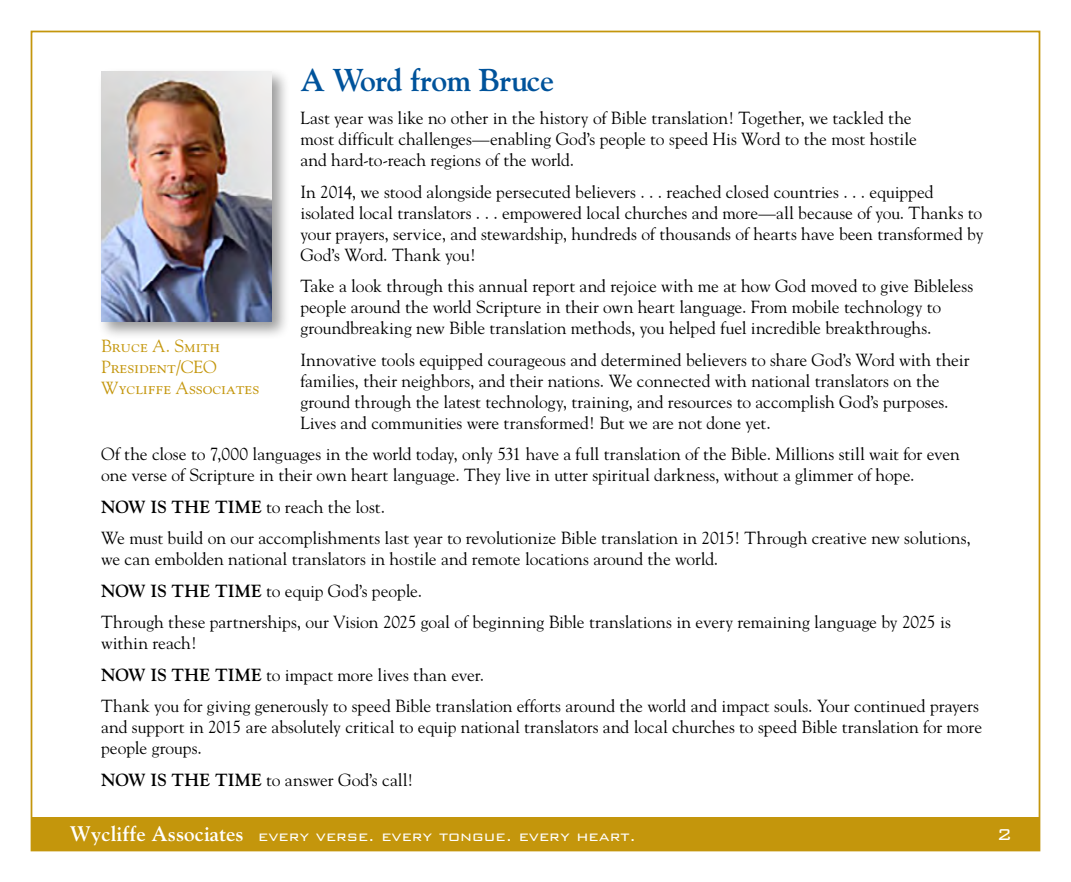
<style>
.page{position:relative;width:1071px;height:882px;background:#fff}
.page>*{position:absolute;margin:0;border:0;box-sizing:border-box;transform-origin:0 0}
.t1{font:31.5px "Goudy Bold Os F";letter-spacing:-.02em;color:#00539b}
.t2{font:300 21px "Bank Gothic BT";color:#fff}
.t3{font:17.5px/21px "Goudy";letter-spacing:-.005em;color:#000}
.t4{font:300 17.5px "Bank Gothic BT";color:#fff}
.t5{font:17.5px/21px "Goudy SC";color:#c4960c}
.s1{font-weight:700}
.s2{font-family:"Goudy";font-weight:700;font-size:21px}
</style>
<div class="page">
<div style="left:97px;top:68px;width:193px;height:273px;background:#000;opacity:.4"></div>
<img style="left:101px;top:72px;width:170px;height:249px">
<div style="left:32px;top:817px;width:1008px;height:33px;background:#c4960c"></div>
<h1 class="t1" style="left:300px;top:60px;width:255px">A Word from Bruce</h1>
<p class="t3" style="left:300px;top:107px;width:618px">Last year was like no other in the history of Bible translation! Together, we tackled the most difficult challenges—enabling God’s people to speed His Word to the most hostile and hard-to-reach regions of the world.</p>
<p class="t3" style="left:300px;top:180px;width:685px">In 2014, we stood alongside persecuted believers . . . reached closed countries . . . equipped isolated local translators . . . empowered local churches and more—all because of you. Thanks to your prayers, service, and stewardship, hundreds of thousands of hearts have been transformed by God’s Word. Thank you!</p>
<p class="t3" style="left:300px;top:275px;width:674px">Take a look through this annual report and rejoice with me at how God moved to give Bibleless people around the world Scripture in their own heart language. From mobile technology to groundbreaking new Bible translation methods, you helped fuel incredible breakthroughs.</p>
<p class="t3" style="left:300px;top:348px;width:671px">Innovative tools equipped courageous and determined believers to share God’s Word with their families, their neighbors, and their nations. We connected with national translators on the ground through the latest technology, training, and resources to accomplish God’s purposes.<br>Lives and communities were transformed! But we are not done yet.</p>
<p class="t3" style="left:101px;top:443px;width:860px">Of the close to 7,000 languages in the world today, only 531 have a full translation of the Bible. Millions still wait for even one verse of Scripture in their own heart language. They live in utter spiritual darkness, without a glimmer of hope.</p>
<p class="t3" style="left:101px;top:490px;width:871px;line-height:31.5px"><span class="s1">NOW IS THE TIME</span> to reach the lost.<br>We must build on our accomplishments last year to revolutionize Bible translation in 2015! Through creative new solutions,</p>
<p class="t3" style="left:101px;top:543px;width:851px;line-height:31.5px">we can embolden national translators in hostile and remote locations around the world.<br><span class="s1">NOW IS THE TIME</span> to equip God’s people.<br>Through these partnerships, our Vision 2025 goal of beginning Bible translations in every remaining language by 2025 is</p>
<p class="t3" style="left:101px;top:627px;width:879px;line-height:31.5px">within reach!<br><span class="s1">NOW IS THE TIME</span> to impact more lives than ever.<br>Thank you for giving generously to speed Bible translation efforts around the world and impact souls. Your continued prayers</p>
<p class="t3" style="left:101px;top:716px;width:882px">and support in 2015 are absolutely critical to equip national translators and local churches to speed Bible translation for more people groups.</p>
<p class="t3" style="left:101px;top:768px;width:314px"><span class="s1">NOW IS THE TIME</span> to answer God’s call!</p>
<p class="t5" style="left:101px;top:335px;width:159px">Bruce A. Smith<br>President/CEO<br>Wycliffe Associates</p>
<p class="t4" style="left:70px;top:827px;width:568px"><span class="s2">Wycliffe Associates</span> every verse. every tongue. every heart.</p>
<p class="t2" style="left:996px;top:824px;width:17px">2</p>
</div>
